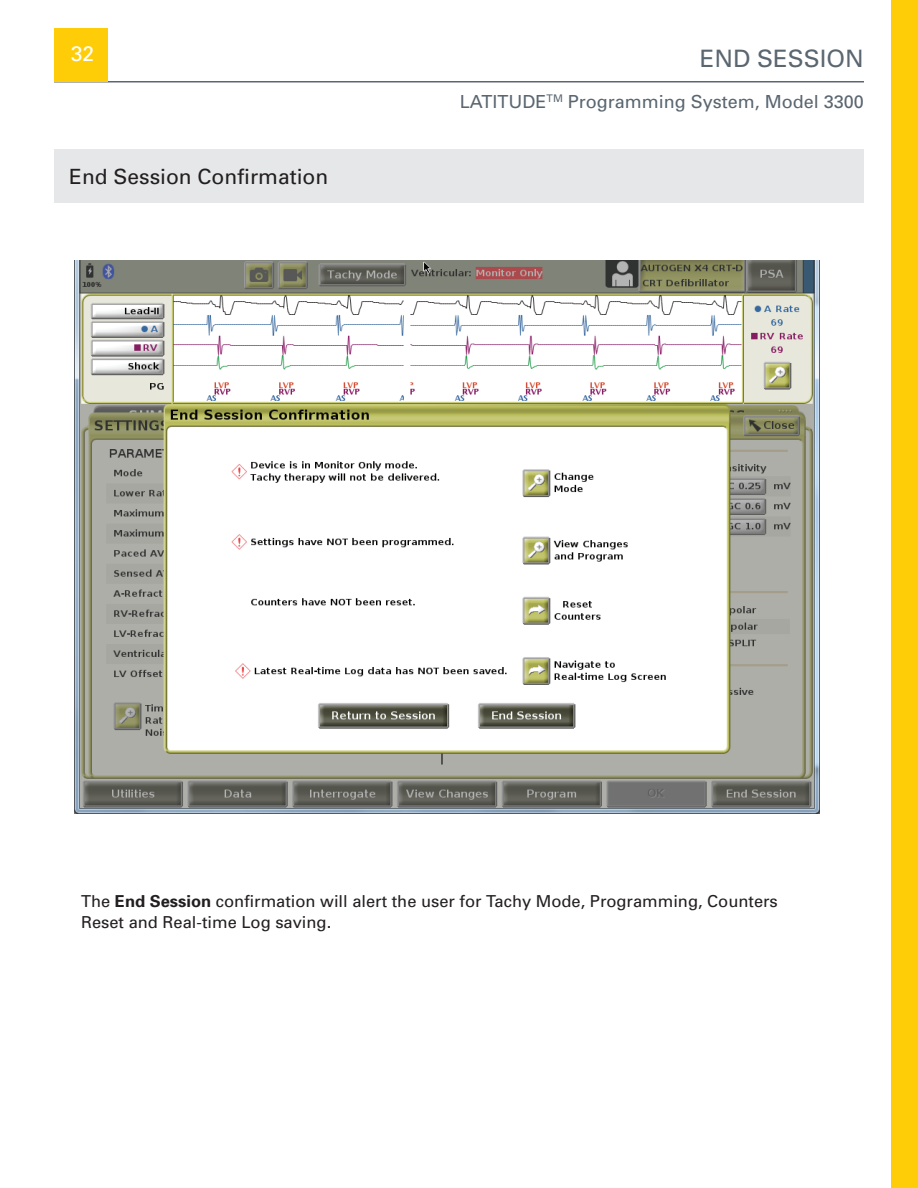
<style>
.page{position:relative;width:918px;height:1188px;background:#fff}
.page>*{position:absolute;margin:0;border:0;box-sizing:border-box;transform-origin:0 0}
.t1{font:24px "Univers";color:#5a6670}
.t2{font:21px "Univers";color:#231f20}
.t3{font:21px "Univers";color:#fff}
.t4{font:18px "Univers";color:#5a6670}
.t5{font:16.5px/21px "Univers";color:#231f20}
.s1{font-weight:700}
</style>
<div class="page">
<hr style="left:54px;top:81px;width:810px;height:1px;background:#5a6670">
<div style="left:54px;top:28px;width:54px;height:54px;background:#fecd08"></div>
<div style="left:891px;top:0;width:27px;height:1188px;background:#fecd08"></div>
<div style="left:54px;top:149px;width:810px;height:54px;background:#e6e7e9"></div>
<img style="left:75px;top:260px;width:745px;height:554px">
<p class="t3" style="left:71px;top:41px;width:25px">32</p>
<p class="t2" style="left:69px;top:165px;width:261px">End Session Confirmation</p>
<h1 class="t1" style="left:700px;top:44px;width:166px">END SESSION</h1>
<p class="t4" style="left:460px;top:91px;width:406px">LATITUDE<sup>TM</sup> Programming System, Model 3300</p>
<p class="t5" style="left:81px;top:891px;width:698px">The <span class="s1">End Session</span> confirmation will alert the user for Tachy Mode, Programming, Counters<br>Reset and Real-time Log saving.</p>
</div>
